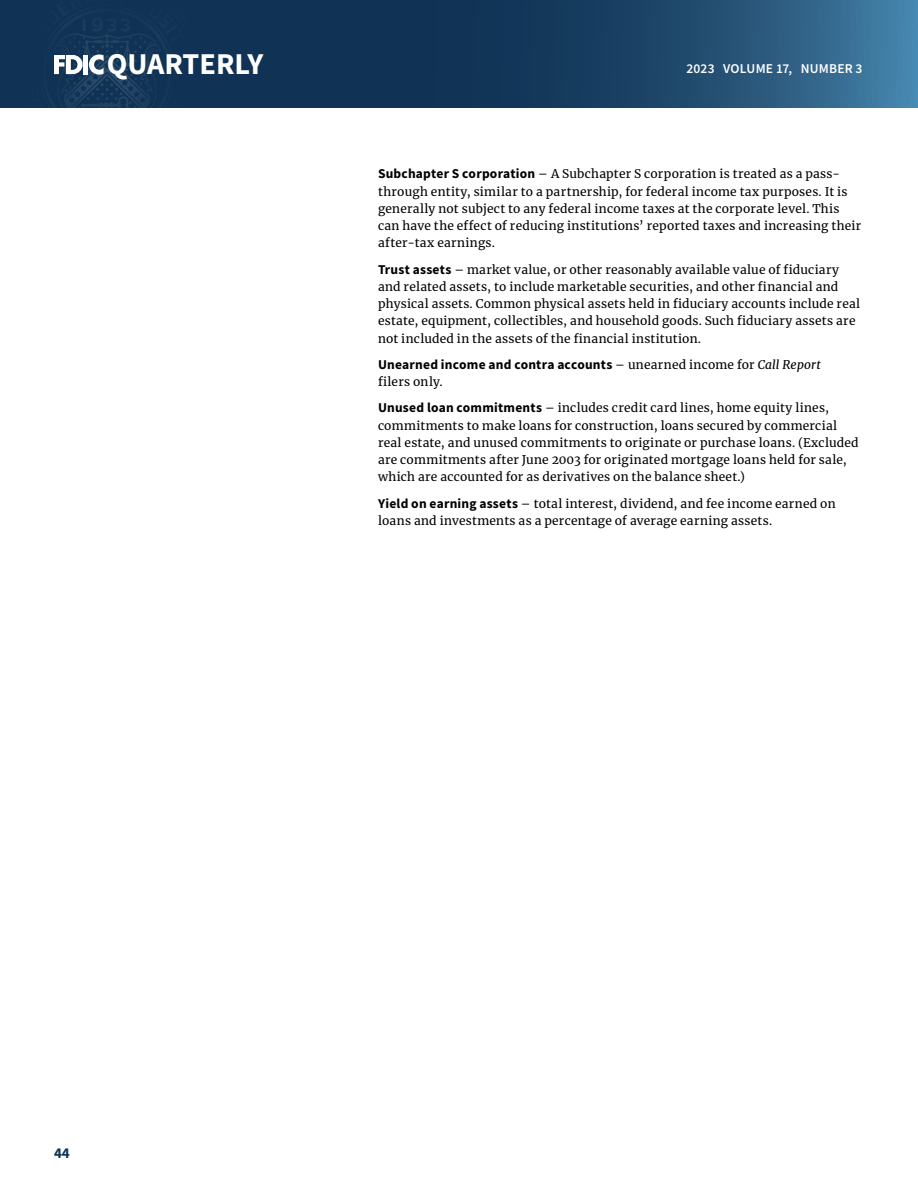
<style>
.page{position:relative;width:918px;height:1188px;background:#fff}
.page>*{position:absolute;margin:0;border:0;box-sizing:border-box;transform-origin:0 0}
.t1{font:700 30.3px "Source Sans Pro";color:#fff}
.t2{font:700 15px "Source Sans Pro";color:#103355}
.NotesToUsers_2022{font:700 13.5px "Source Sans Pro";letter-spacing:.015em;color:#000}
.t3{font:600 13.5px "Source Sans Pro";letter-spacing:.015em;color:#fff}
.NotesToUsers_2022-2{font:12px/17.2px "Merriweather";letter-spacing:.02em;color:#000}
.s1{font-family:"Source Sans Pro";font-weight:700;font-size:13.5px}
.s2{font-family:"Merriweather";font-weight:400;font-size:12px}
.s3{font-family:"Merriweather";font-weight:400;font-style:italic;font-size:12px}
</style>
<div class="page">
<svg style="left:0;top:0;width:918px;height:108px;background:#1c4569"></svg>
<svg style="left:12px;top:0;width:190px;height:108px;background:#1a3b5c"></svg>
<h1 class="t1" style="left:107px;top:43px;width:158px">QUARTERLY</h1>
<p class="t3" style="left:687px;top:60px;width:178px">2023 VOLUME 17, NUMBER 3</p>
<p class="NotesToUsers_2022-2" style="left:378px;top:165px;width:485px"><span class="s1">Subchapter S corporation</span> – A Subchapter S corporation is treated as a pass&shy;through entity, similar to a partnership, for federal income tax purposes. It is generally not subject to any federal income taxes at the corporate level. This can have the effect of reducing institutions’ reported taxes and increasing their after-tax earnings.</p>
<p class="NotesToUsers_2022-2" style="left:378px;top:260px;width:484px"><span class="s1">Trust assets</span> – market value, or other reasonably available value of fiduciary and related assets, to include marketable securities, and other financial and physical assets. Common physical assets held in fiduciary accounts include real estate, equipment, collectibles, and household goods. Such fiduciary assets are not included in the assets of the financial institution.</p>
<p class="NotesToUsers_2022" style="left:378px;top:355px;width:444px">Unearned income and contra accounts <span class="s2">– unearned income for</span> <span class="s3">Call Report</span></p>
<p class="NotesToUsers_2022-2" style="left:378px;top:373px;width:66px">filers only.</p>
<p class="NotesToUsers_2022-2" style="left:378px;top:399px;width:482px"><span class="s1">Unused loan commitments</span> – includes credit card lines, home equity lines, commitments to make loans for construction, loans secured by commercial real estate, and unused commitments to originate or purchase loans. (Excluded are commitments after June 2003 for originated mortgage loans held for sale, which are accounted for as derivatives on the balance sheet.)</p>
<p class="NotesToUsers_2022-2" style="left:378px;top:494px;width:459px"><span class="s1">Yield on earning assets</span> – total interest, dividend, and fee income earned on loans and investments as a percentage of average earning assets.</p>
<p class="t2" style="left:54px;top:1143px;width:17px">44</p>
</div>
